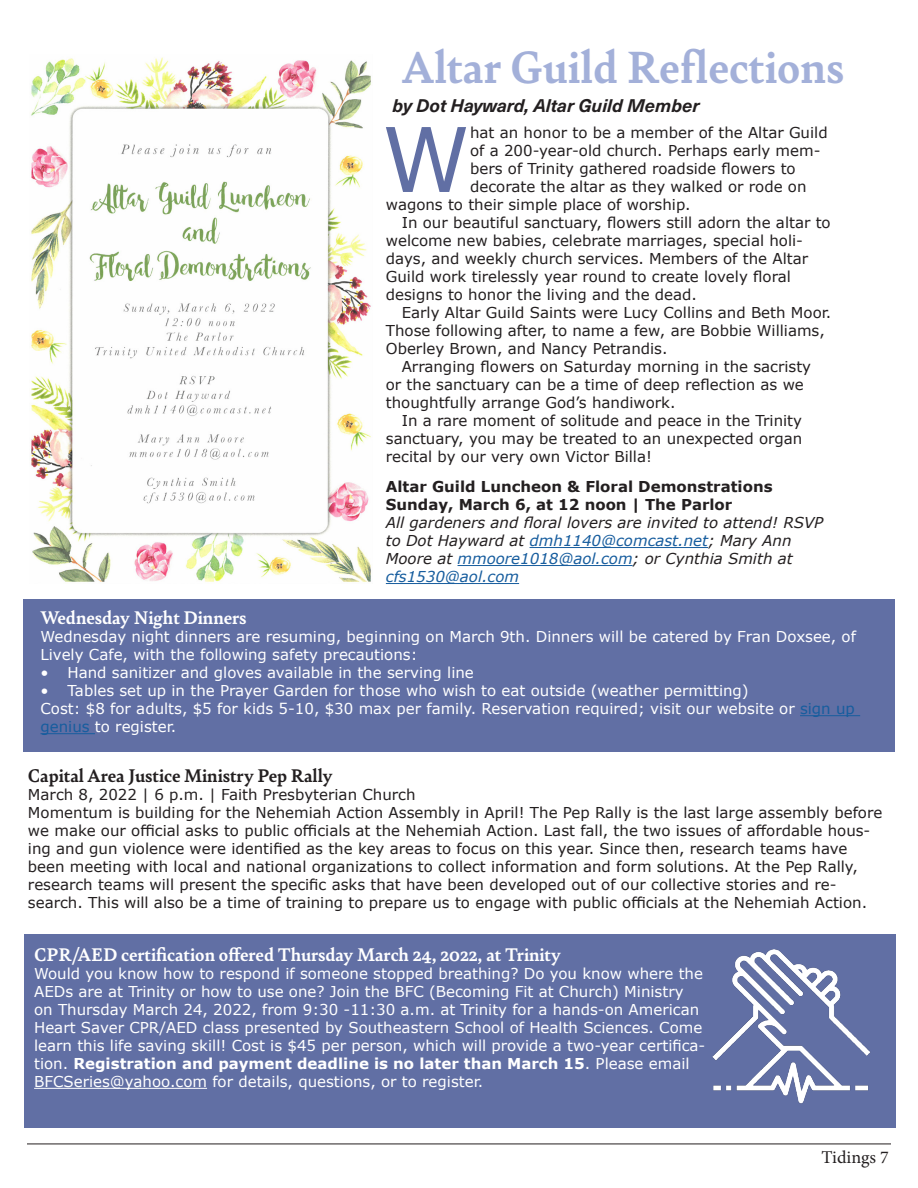
<style>
.page{position:relative;width:918px;height:1188px;background:#fff}
.page>*{position:absolute;margin:0;border:0;box-sizing:border-box;transform-origin:0 0}
.Drop_Cap{font:89.25px "Verdana";color:#616fa4}
.Article_Heading{font:700 48px "Bely";color:#a3b0d9}
.Section_Headings{font:700 19.5px "Bely";color:#fff}
.Section_Headings-2{font:700 19.5px "Bely";color:#231f20}
.Paragraph_Style_1{font:italic 700 18px "Neue Haas Unica W1 G";color:#231f20}
.t1{font:18px "Minion Pro";color:#231f20}
.Drop_Cap-2{font:15px/18px "Verdana";color:#231f20}
.t2{font:15px/18px "Verdana";color:#fff}
.t3{font:italic 15px/18px "Verdana";color:#231f20}
.t4{font:700 15px "Verdana";color:#231f20}
.s1{color:#175d9e}
.s2{font-weight:700}
</style>
<div class="page">
<hr style="left:27px;top:1144px;width:864px;height:1px;background:#231f20">
<div style="left:24px;top:934px;width:871px;height:193px;background:#616fa4"></div>
<img style="left:31px;top:57px;width:340px;height:525px">
<hr style="left:530px;top:547px;width:178px;height:1px;background:#175d9e">
<hr style="left:458px;top:565px;width:175px;height:1px;background:#175d9e">
<hr style="left:386px;top:583px;width:133px;height:1px;background:#175d9e">
<img style="left:713px;top:949px;width:157px;height:155px">
<hr style="left:34px;top:1088px;width:173px;height:1px;background:#fff">
<div style="left:23px;top:600px;width:872px;height:152px;background:#616fa4"></div>
<hr style="left:800px;top:715px;width:60px;height:1px;background:#175d9e">
<hr style="left:40px;top:733px;width:55px;height:1px;background:#175d9e">
<p class="Article_Heading" style="left:402px;top:33px;width:444px">Altar Guild Reflections</p>
<p class="Paragraph_Style_1" style="left:393px;top:92px;width:309px">by Dot Hayward, Altar Guild Member</p>
<p class="Drop_Cap" style="left:382px;top:98px;width:90px">W</p>
<p class="Drop_Cap-2" style="left:470px;top:123px;width:359px">hat an honor to be a member of the Altar Guild</p>
<p class="Drop_Cap-2" style="left:470px;top:141px;width:352px">of a 200-year-old church. Perhaps early mem-</p>
<p class="Drop_Cap-2" style="left:470px;top:159px;width:327px">bers of Trinity gathered roadside flowers to</p>
<p class="Drop_Cap-2" style="left:470px;top:177px;width:338px">decorate the altar as they walked or rode on</p>
<p class="Drop_Cap-2" style="left:386px;top:195px;width:306px">wagons to their simple place of worship.</p>
<p class="Drop_Cap-2" style="left:386px;top:213px;width:446px;text-indent:16px">In our beautiful sanctuary, flowers still adorn the altar to welcome new babies, celebrate marriages, special holi&shy;days, and weekly church services. Members of the Altar Guild work tirelessly year round to create lovely floral designs to honor the living and the dead.</p>
<p class="Drop_Cap-2" style="left:386px;top:303px;width:447px;text-indent:16px">Early Altar Guild Saints were Lucy Collins and Beth Moor.<br>Those following after, to name a few, are Bobbie Williams,<br>Oberley Brown, and Nancy Petrandis.</p>
<p class="Drop_Cap-2" style="left:386px;top:357px;width:427px;text-indent:16px">Arranging flowers on Saturday morning in the sacristy or the sanctuary can be a time of deep reflection as we thoughtfully arrange God’s handiwork.</p>
<p class="Drop_Cap-2" style="left:386px;top:411px;width:418px;text-align:justify;text-indent:16px">In a rare moment of solitude and peace in the Trinity sanctuary, you may be treated to an unexpected organ recital by our very own Victor Billa!</p>
<p class="t4" style="left:386px;top:476px;width:388px">Altar Guild Luncheon &amp; Floral Demonstrations</p>
<p class="t4" style="left:386px;top:494px;width:348px">Sunday, March 6, at 12 noon | The Parlor</p>
<p class="t3" style="left:386px;top:514px;width:439px">All gardeners and floral lovers are invited to attend! RSVP to Dot Hayward at <span class="s1">dmh1140@comcast.net</span>; Mary Ann Moore at <span class="s1">mmoore1018@aol.com</span>; or Cynthia Smith at <span class="s1">cfs1530@aol.com</span></p>
<p class="Section_Headings" style="left:40px;top:604px;width:208px">Wednesday Night Dinners</p>
<p class="t2" style="left:40px;top:628px;width:817px">Wednesday night dinners are resuming, beginning on March 9th. Dinners will be catered by Fran Doxsee, of<br>Lively Cafe, with the following safety precautions:</p>
<p class="t2" style="left:40px;top:664px;width:435px">• Hand sanitizer and gloves available in the serving line</p>
<p class="t2" style="left:40px;top:682px;width:710px">• Tables set up in the Prayer Garden for those who wish to eat outside (weather permitting)</p>
<p class="t2" style="left:40px;top:700px;width:816px">Cost: $8 for adults, $5 for kids 5-10, $30 max per family. Reservation required; visit our website or <span class="s1">sign up genius</span> to register.</p>
<p class="Section_Headings-2" style="left:28px;top:762px;width:306px">Capital Area Justice Ministry Pep Rally</p>
<p class="Drop_Cap-2" style="left:28px;top:785px;width:389px">March 8, 2022 | 6 p.m. | Faith Presbyterian Church</p>
<p class="Drop_Cap-2" style="left:28px;top:803px;width:856px">Momentum is building for the Nehemiah Action Assembly in April! The Pep Rally is the last large assembly before we make our official asks to public officials at the Nehemiah Action. Last fall, the two issues of affordable hous&shy;ing and gun violence were identified as the key areas to focus on this year. Since then, research teams have been meeting with local and national organizations to collect information and form solutions. At the Pep Rally, research teams will present the specific asks that have been developed out of our collective stories and re&shy;search. This will also be a time of training to prepare us to engage with public officials at the Nehemiah Action.</p>
<p class="Section_Headings" style="left:34px;top:941px;width:528px">CPR/AED certification offered Thursday March 24, 2022, at Trinity</p>
<p class="t2" style="left:34px;top:964px;width:673px">Would you know how to respond if someone stopped breathing? Do you know where the AEDs are at Trinity or how to use one? Join the BFC (Becoming Fit at Church) Ministry on Thursday March 24, 2022, from 9:30 -11:30 a.m. at Trinity for a hands-on American Heart Saver CPR/AED class presented by Southeastern School of Health Sciences. Come learn this life saving skill! Cost is $45 per person, which will provide a two-year certifica&shy;tion. <span class="s2">Registration and payment deadline is no later than March 15</span>. Please email BFCSeries@yahoo.com for details, questions, or to register.</p>
<p class="t1" style="left:821px;top:1145px;width:69px">Tidings 7</p>
</div>
